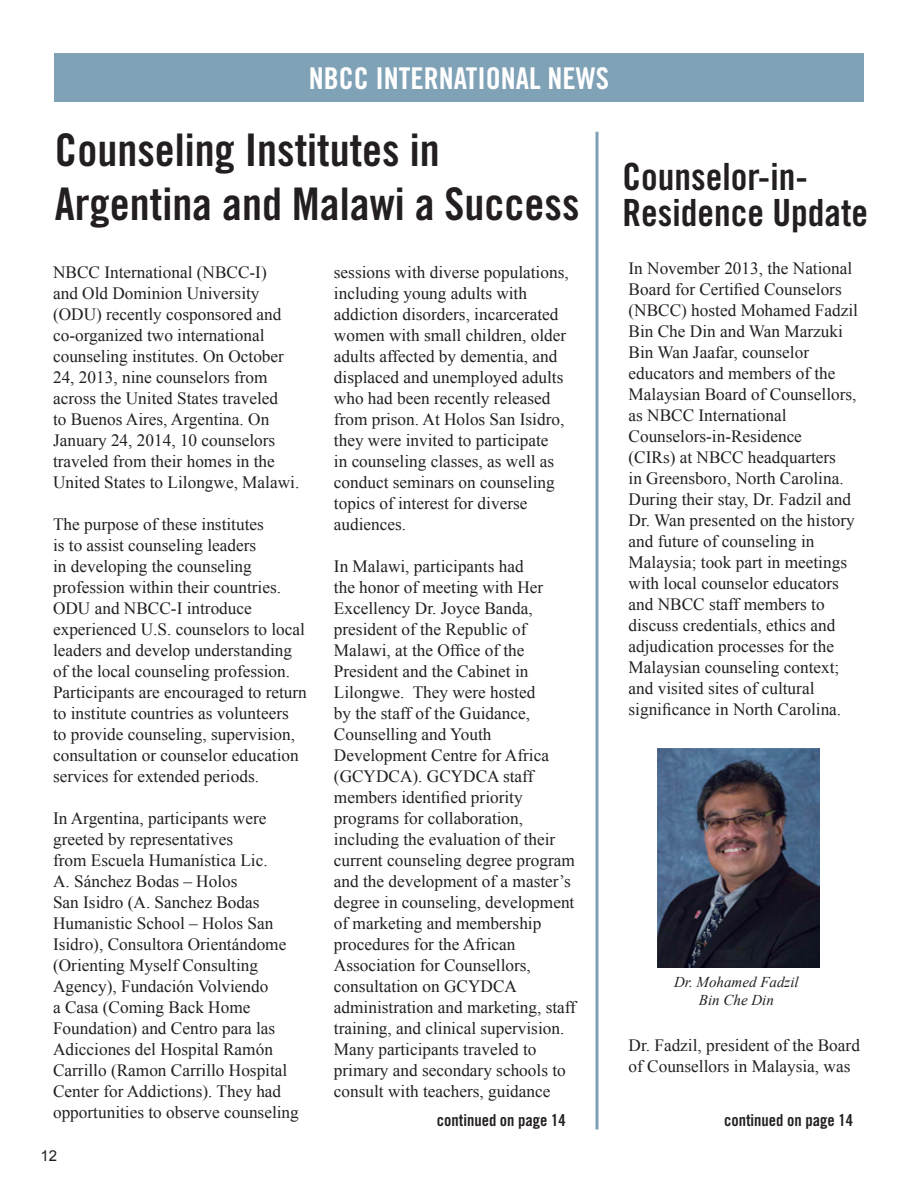
<style>
.page{position:relative;width:918px;height:1188px;background:#fff}
.page>*{position:absolute;margin:0;border:0;box-sizing:border-box;transform-origin:0 0}
.t1{font:45px/54px "Trade Gothic Bold Cond Twenty";color:#231f20}
.t2{font:37.5px/36px "Trade Gothic Bold Cond Twenty";color:#231f20}
.t3{font:30px "Trade Gothic Bold Cond Twenty";color:#fff}
.t4{font:17.25px/21px "Times New Roman";color:#231f20}
.t5{font:16.5px "Trade Gothic Bold Cond Twenty";color:#231f20}
.t6{font:italic 15px "Times New Roman";color:#231f20}
.t7{font:15px "Arial";color:#231f20}
</style>
<div class="page">
<div style="left:54px;top:54px;width:810px;height:48px;background:#80a2b7"></div>
<hr style="left:596px;top:132px;width:2px;height:997px;background:#7ea1b7">
<img style="left:657px;top:748px;width:162px;height:219px">
<p class="t3" style="left:309px;top:60px;width:302px">NBCC INTERNATIONAL NEWS</p>
<p class="t1" style="left:55px;top:122px;width:526px">Counseling Institutes in<br>Argentina and Malawi a Success</p>
<p class="t4" style="left:334px;top:261px;width:236px">sessions with diverse populations, including young adults with addiction disorders, incarcerated women with small children, older adults affected by dementia, and displaced and unemployed adults who had been recently released from prison. At Holos San Isidro, they were invited to participate<br>in counseling classes, as well as conduct seminars on counseling topics of interest for diverse audiences.</p>
<p class="t4" style="left:334px;top:555px;width:244px">In Malawi, participants had<br>the honor of meeting with Her<br>Excellency Dr. Joyce Banda, president of the Republic of<br>Malawi, at the Office of the<br>President and the Cabinet in<br>Lilongwe. They were hosted<br>by the staff of the Guidance,<br>Counselling and Youth<br>Development Centre for Africa (GCYDCA). GCYDCA staff members identified priority programs for collaboration, including the evaluation of their current counseling degree program and the development of a master’s degree in counseling, development of marketing and membership procedures for the African<br>Association for Counsellors, consultation on GCYDCA administration and marketing, staff training, and clinical supervision.<br>Many participants traveled to primary and secondary schools to consult with teachers, guidance</p>
<p class="t5" style="left:437px;top:1110px;width:131px">continued on page 14</p>
<p class="t4" style="left:53px;top:261px;width:248px">NBCC International (NBCC-I)<br>and Old Dominion University (ODU) recently cosponsored and co-organized two international counseling institutes. On October<br>24, 2013, nine counselors from across the United States traveled<br>to Buenos Aires, Argentina. On<br>January 24, 2014, 10 counselors traveled from their homes in the<br>United States to Lilongwe, Malawi.</p>
<p class="t4" style="left:53px;top:513px;width:255px">The purpose of these institutes<br>is to assist counseling leaders<br>in developing the counseling profession within their countries.<br>ODU and NBCC-I introduce experienced U.S. counselors to local leaders and develop understanding of the local counseling profession.<br>Participants are encouraged to return to institute countries as volunteers<br>to provide counseling, supervision, consultation or counselor education services for extended periods.</p>
<p class="t4" style="left:53px;top:807px;width:247px">In Argentina, participants were greeted by representatives<br>from Escuela Humanística Lic.<br>A. Sánchez Bodas – Holos<br>San Isidro (A. Sanchez Bodas<br>Humanistic School – Holos San<br>Isidro), Consultora Orientándome (Orienting Myself Consulting<br>Agency), Fundación Volviendo<br>a Casa (Coming Back Home<br>Foundation) and Centro para las<br>Adicciones del Hospital Ramón<br>Carrillo (Ramon Carrillo Hospital<br>Center for Addictions). They had opportunities to observe counseling</p>
<p class="t7" style="left:40px;top:1146px;width:18px">12</p>
<p class="t2" style="left:623px;top:158px;width:247px">Counselor-in-<br>Residence Update</p>
<p class="t4" style="left:629px;top:257px;width:231px">In November 2013, the National<br>Board for Certified Counselors (NBCC) hosted Mohamed Fadzil<br>Bin Che Din and Wan Marzuki<br>Bin Wan Jaafar, counselor educators and members of the<br>Malaysian Board of Counsellors, as NBCC International<br>Counselors-in-Residence<br>(CIRs) at NBCC headquarters<br>in Greensboro, North Carolina.<br>During their stay, Dr. Fadzil and<br>Dr. Wan presented on the history and future of counseling in<br>Malaysia; took part in meetings with local counselor educators and NBCC staff members to discuss credentials, ethics and adjudication processes for the<br>Malaysian counseling context; and visited sites of cultural significance in North Carolina.</p>
<p class="t6" style="left:674px;top:972px;width:126px">Dr. Mohamed Fadzil</p>
<p class="t6" style="left:699px;top:990px;width:76px">Bin Che Din</p>
<p class="t4" style="left:629px;top:1034px;width:233px">Dr. Fadzil, president of the Board of Counsellors in Malaysia, was</p>
<p class="t5" style="left:724px;top:1110px;width:131px">continued on page 14</p>
</div>
